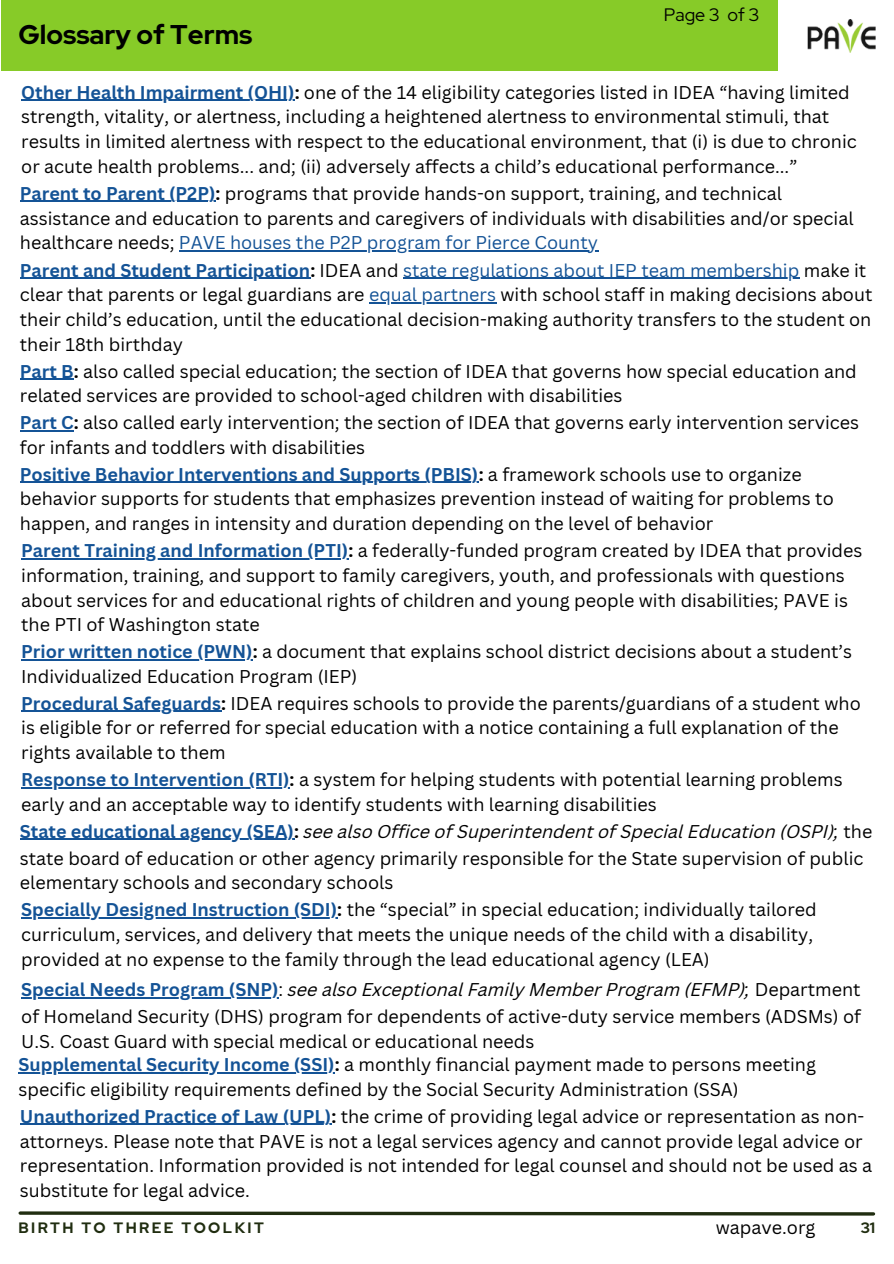
<style>
.page{position:relative;width:894px;height:1264px;background:#fff}
.page>*{position:absolute;margin:0;border:0;box-sizing:border-box;transform-origin:0 0}
.t1{font:700 27px "Red Hat Display";color:#000}
.t2{font:18px/24.8px "Canva Sans";color:#000}
.t3{font:18px "Red Hat Display";color:#000}
.t4{font:700 15px "Red Hat Display";letter-spacing:.16em;color:#202d10}
.s1{font-weight:700;color:#145396}
.s2{font-weight:700}
.s3{color:#145396}
.s4{font-style:italic}
</style>
<div class="page">
<hr style="left:20px;top:201px;width:195px;height:1px;background:#145396">
<hr style="left:179px;top:250px;width:419px;height:1px;background:#145396">
<hr style="left:20px;top:278px;width:290px;height:1px;background:#145396">
<hr style="left:403px;top:278px;width:396px;height:1px;background:#145396">
<hr style="left:369px;top:302px;width:127px;height:1px;background:#145396">
<hr style="left:21px;top:710px;width:200px;height:2px;background:#145396">
<hr style="left:21px;top:558px;width:327px;height:1px;background:#145396">
<hr style="left:21px;top:659px;width:231px;height:1px;background:#145396">
<hr style="left:21px;top:787px;width:269px;height:1px;background:#145396">
<hr style="left:21px;top:917px;width:316px;height:1px;background:#145396">
<hr style="left:20px;top:838px;width:274px;height:1px;background:#145396">
<hr style="left:20px;top:1123px;width:311px;height:1px;background:#145396">
<hr style="left:21px;top:100px;width:273px;height:1px;background:#145396">
<hr style="left:21px;top:997px;width:258px;height:1px;background:#145396">
<div style="left:2px;top:0;width:775px;height:71px;background:#87cb28"></div>
<svg style="left:18px;top:1211px;width:858px;height:5px;background:#68715d"></svg>
<hr style="left:20px;top:379px;width:54px;height:1px;background:#145396">
<hr style="left:20px;top:430px;width:54px;height:1px;background:#145396">
<img style="left:807px;top:20px;width:68px;height:32px">
<hr style="left:20px;top:482px;width:458px;height:1px;background:#145396">
<hr style="left:18px;top:1072px;width:317px;height:1px;background:#145396">
<p class="t3" style="left:663px;top:3px;width:97px">Page 3 of 3</p>
<p class="t1" style="left:18px;top:16px;width:235px">Glossary of Terms</p>
<p class="t2" style="left:21px;top:79px;width:836px"><span class="s1">Other Health Impairment (OHI)</span><span class="s2">:</span> one of the 14 eligibility categories listed in IDEA “having limited strength, vitality, or alertness, including a heightened alertness to environmental stimuli, that results in limited alertness with respect to the educational environment, that (i) is due to chronic or acute health problems... and; (ii) adversely affects a child’s educational performance...”</p>
<p class="t2" style="left:20px;top:180px;width:835px"><span class="s1">Parent to Parent (P2P)</span><span class="s2">:</span> programs that provide hands-on support, training, and technical assistance and education to parents and caregivers of individuals with disabilities and/or special healthcare needs; <span class="s3">PAVE houses the P2P program for Pierce County</span></p>
<p class="t2" style="left:20px;top:257px;width:853px"><span class="s1">Parent and Student Participation</span><span class="s2">:</span> IDEA and <span class="s3">state regulations about IEP team membership</span> make it clear that parents or legal guardians are <span class="s3">equal partners</span> with school staff in making decisions about their child’s education, until the educational decision-making authority transfers to the student on their 18th birthday</p>
<p class="t2" style="left:20px;top:358px;width:838px"><span class="s1">Part B</span><span class="s2">:</span> also called special education; the section of IDEA that governs how special education and related services are provided to school-aged children with disabilities</p>
<p class="t2" style="left:20px;top:410px;width:840px"><span class="s1">Part C</span><span class="s2">:</span> also called early intervention; the section of IDEA that governs early intervention services for infants and toddlers with disabilities</p>
<p class="t2" style="left:20px;top:461px;width:815px"><span class="s1">Positive Behavior Interventions and Supports (PBIS)</span><span class="s2">:</span> a framework schools use to organize behavior supports for students that emphasizes prevention instead of waiting for problems to happen, and ranges in intensity and duration depending on the level of behavior</p>
<p class="t2" style="left:21px;top:537px;width:842px"><span class="s1">Parent Training and Information (PTI)</span><span class="s2">:</span> a federally-funded program created by IDEA that provides information, training, and support to family caregivers, youth, and professionals with questions about services for and educational rights of children and young people with disabilities; PAVE is the PTI of Washington state</p>
<p class="t2" style="left:21px;top:638px;width:832px"><span class="s1">Prior written notice (PWN)</span><span class="s2">:</span> a document that explains school district decisions about a student’s<br>Individualized Education Program (IEP)</p>
<p class="t2" style="left:21px;top:690px;width:840px"><span class="s1">Procedural Safeguards</span><span class="s2">:</span> IDEA requires schools to provide the parents/guardians of a student who is eligible for or referred for special education with a notice containing a full explanation of the rights available to them</p>
<p class="t2" style="left:21px;top:766px;width:822px"><span class="s1">Response to Intervention (RTI)</span><span class="s2">:</span> a system for helping students with potential learning problems early and an acceptable way to identify students with learning disabilities</p>
<p class="t2" style="left:20px;top:817px;width:853px;line-height:27px"><span class="s1">State educational agency (SEA)</span><span class="s2">:</span> <span class="s4">see also Office of Superintendent of Special Education (OSPI);</span> the state board of education or other agency primarily responsible for the State supervision of public</p>
<p class="t2" style="left:20px;top:869px;width:798px;line-height:26.7px">elementary schools and secondary schools<br><span class="s1">Specially Designed Instruction (SDI)</span><span class="s2">:</span> the “special” in special education; individually tailored</p>
<p class="t2" style="left:21px;top:921px;width:793px">curriculum, services, and delivery that meets the unique needs of the child with a disability, provided at no expense to the family through the lead educational agency (LEA)</p>
<p class="t2" style="left:21px;top:975px;width:841px;line-height:27px"><span class="s1">Special Needs Program (SNP)</span>: <span class="s4">see also Exceptional Family Member Program (EFMP);</span> Department of Homeland Security (DHS) program for dependents of active-duty service members (ADSMs) of</p>
<p class="t2" style="left:18px;top:1029px;width:798px;line-height:23px">U.S. Coast Guard with special medical or educational needs<br><span class="s1">Supplemental Security Income (SSI)</span><span class="s2">:</span> a monthly financial payment made to persons meeting</p>
<p class="t2" style="left:18px;top:1076px;width:721px">specific eligibility requirements defined by the Social Security Administration (SSA)</p>
<p class="t2" style="left:20px;top:1103px;width:853px"><span class="s1">Unauthorized Practice of Law (UPL)</span><span class="s2">:</span> the crime of providing legal advice or representation as non&shy;attorneys. Please note that PAVE is not a legal services agency and cannot provide legal advice or representation. Information provided is not intended for legal counsel and should not be used as a substitute for legal advice.</p>
<p class="t4" style="left:18px;top:1218px;width:247px">BIRTH TO THREE TOOLKIT</p>
<p class="t2" style="left:715px;top:1214px;width:101px">wapave.org</p>
<p class="t4" style="left:860px;top:1218px;width:16px">31</p>
</div>
